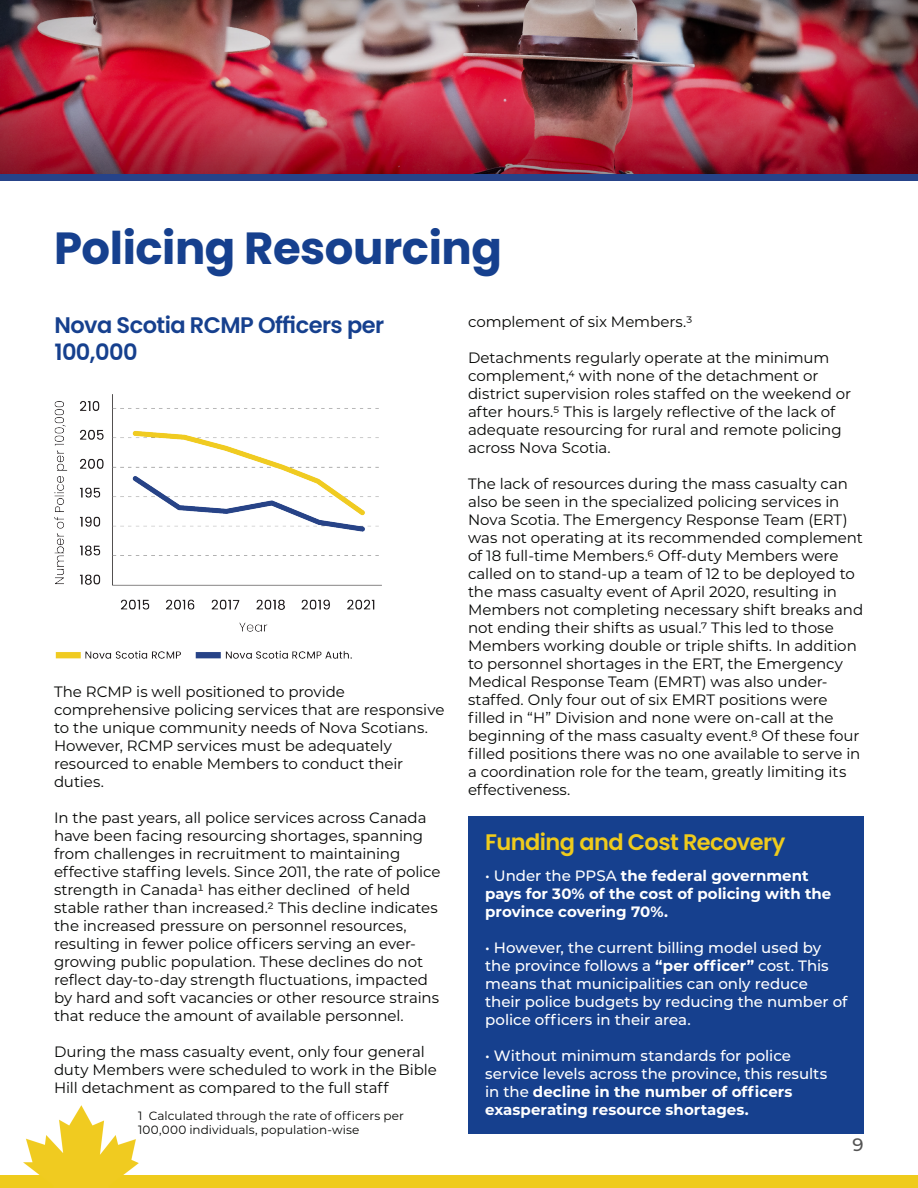
<style>
.page{position:relative;width:918px;height:1188px;background:#fff}
.page>*{position:absolute;margin:0;border:0;box-sizing:border-box;transform-origin:0 0}
.t1{font:700 45px "Poppins";letter-spacing:-.01em;color:#16408e}
.t2{font:600 22.5px/27px "Poppins";letter-spacing:-.025em;color:#16408e}
.t3{font:600 22.5px "Poppins";letter-spacing:-.025em;color:#efcb1c}
.t4{font:500 18px "Montserrat";color:#535353}
.t5{font:15px/18px "Montserrat";letter-spacing:-.005em;color:#040503}
.t6{font:500 15px/18px "Montserrat";letter-spacing:-.005em;color:#fff}
.t7{font:700 15px/18px "Montserrat";color:#fff}
.t8{font:12px/14.4px "Montserrat";letter-spacing:.005em;color:#040503}
.s1{font-weight:500}
.s2{font-weight:700}
</style>
<div class="page">
<div style="left:0;top:0;width:918px;height:180px;background:#231f20;opacity:.77"></div>
<div style="left:0;top:1175px;width:918px;height:13px;background:#efcb1c"></div>
<img style="left:23px;top:1106px;width:115px;height:69px">
<div style="left:0;top:175px;width:918px;height:6px;background:#264389"></div>
<div style="left:468px;top:816px;width:396px;height:318px;background:#16408e"></div>
<img style="left:54px;top:394px;width:328px;height:265px">
<p class="t1" style="left:54px;top:222px;width:449px">Policing Resourcing</p>
<p class="t2" style="left:54px;top:312px;width:331px">Nova Scotia RCMP Officers per<br>100,000</p>
<p class="t5" style="left:54px;top:682px;width:392px">The RCMP is well positioned to provide comprehensive policing services that are responsive to the unique community needs of Nova Scotians.<br>However, RCMP services must be adequately resourced to enable Members to conduct their duties.</p>
<p class="t5" style="left:54px;top:808px;width:388px">In the past years, all police services across Canada have been facing resourcing shortages, spanning from challenges in recruitment to maintaining effective staffing levels. Since 2011, the rate of police strength in Canada1 has either declined of held stable rather than increased.2 This decline indicates the increased pressure on personnel resources, resulting in fewer police officers serving an ever&shy;growing public population. These declines do not reflect day-to-day strength fluctuations, impacted by hard and soft vacancies or other resource strains that reduce the amount of available personnel.</p>
<p class="t5" style="left:54px;top:1042px;width:385px">During the mass casualty event, only four general duty Members were scheduled to work in the Bible<br>Hill detachment as compared to the full staff</p>
<p class="t8" style="left:138px;top:1108px;width:267px">1 Calculated through the rate of officers per<br>100,000 individuals, population-wise</p>
<p class="t5" style="left:468px;top:312px;width:226px">complement of six Members.3</p>
<p class="t5" style="left:468px;top:348px;width:385px">Detachments regularly operate at the minimum complement,4 with none of the detachment or district supervision roles staffed on the weekend or after hours.5 This is largely reflective of the lack of adequate resourcing for rural and remote policing across Nova Scotia.</p>
<p class="t5" style="left:468px;top:474px;width:397px">The lack of resources during the mass casualty can also be seen in the specialized policing services in Nova Scotia. The Emergency Response Team (ERT) was not operating at its recommended complement of 18 full-time Members.6 Off-duty Members were called on to stand-up a team of 12 to be deployed to the mass casualty event of April 2020, resulting in Members not completing necessary shift breaks and not ending their shifts as usual.7 This led to those Members working double or triple shifts. In addition to personnel shortages in the ERT, the Emergency Medical Response Team (EMRT) was also under&shy;staffed. Only four out of six EMRT positions were filled in “H” Division and none were on-call at the beginning of the mass casualty event.8 Of these four filled positions there was no one available to serve in a coordination role for the team, greatly limiting its effectiveness.</p>
<p class="t3" style="left:485px;top:829px;width:302px">Funding and Cost Recovery</p>
<p class="t7" style="left:485px;top:866px;width:348px"><span class="s1">• Under the PPSA</span> the federal government pays for 30% of the cost of policing with the province covering 70%.</p>
<p class="t6" style="left:485px;top:938px;width:364px">• However, the current billing model used by the province follows a <span class="s2">“per officer”</span> cost. This means that municipalities can only reduce<br>their police budgets by reducing the number of police officers in their area.</p>
<p class="t6" style="left:485px;top:1046px;width:344px">• Without minimum standards for police service levels across the province, this results in the <span class="s2">decline in the number of officers exasperating resource shortages.</span></p>
<p class="t4" style="left:853px;top:1132px;width:13px">9</p>
</div>
